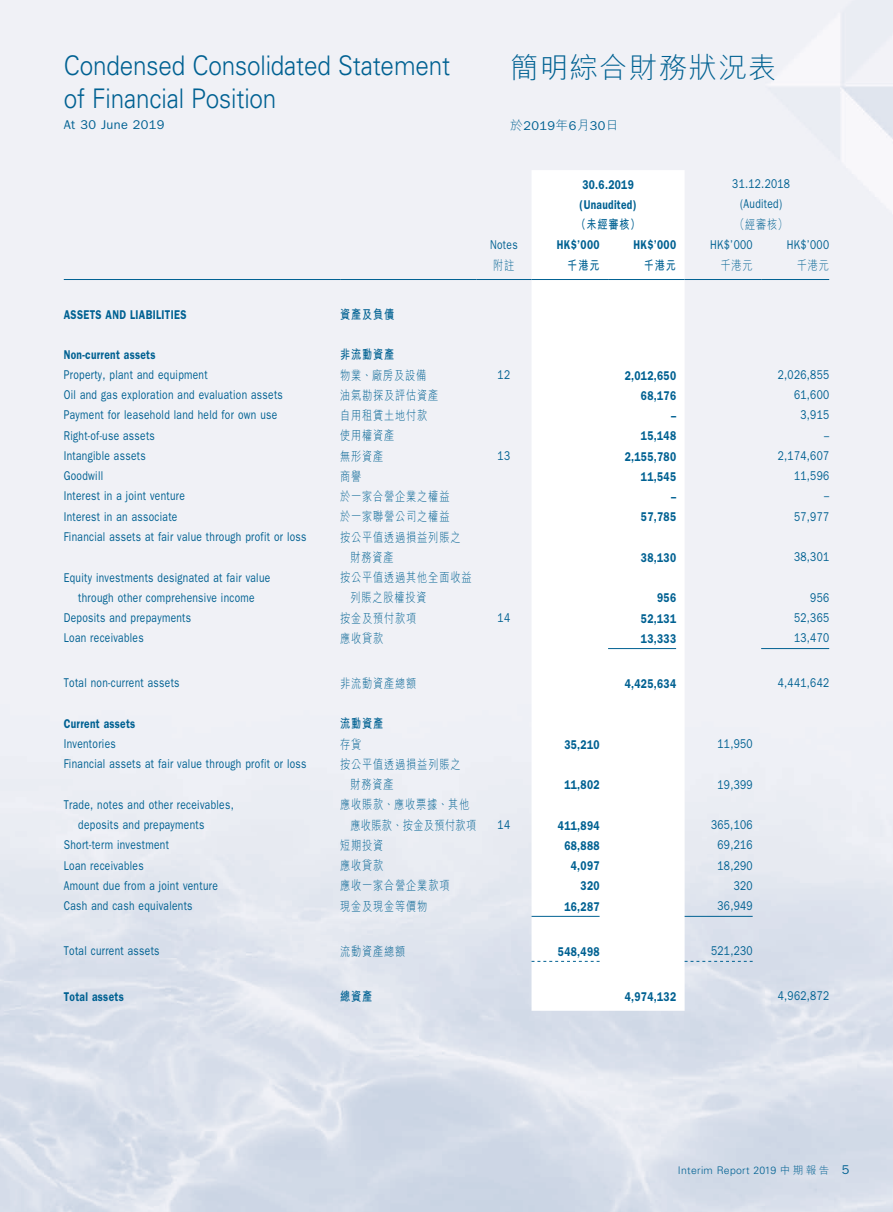
<style>
.page{position:relative;width:893px;height:1212px;background:#fff}
.page>*{position:absolute;margin:0;border:0;box-sizing:border-box;transform-origin:0 0}
.t1{font:300 28.5px "M Hei HK";letter-spacing:.045em;color:#006192}
.t2{font:300 27px/33px "Univers LT Std";letter-spacing:-.005em;color:#006192;scale:.9 1}
.t3{font:12.75px/20.2px "ITC Franklin Gothic Std";letter-spacing:.03em;color:#006192;text-align:center;scale:.8 1}
.t4{font:600 12.75px "ITC Franklin Gothic Std";letter-spacing:.03em;color:#006192;scale:.8 1}
.t5{font:300 12.75px/20.2px "M Hei HK";letter-spacing:.08em;color:#006192;scale:.8 1}
.t6{font:700 12.75px "M Hei HK";letter-spacing:.08em;color:#006192;scale:.8 1}
.t7{font:300 12.75px/20.2px "M Hei HK";letter-spacing:.03em;color:#006192;scale:.8 1}
.t8{font:12.75px "ITC Franklin Gothic Std";letter-spacing:.03em;color:#006192}
.t9{font:300 10.5px "Univers LT Std";letter-spacing:.03em;color:#006192}
.s1{font-family:"M Hei HK";font-weight:300}
.s2{font-family:"M Hei HK"}
.s3{font-family:"ITC Franklin Gothic Std";font-weight:400;font-size:12.75px}
</style>
<div class="page">
<svg style="left:531px;top:170px;width:154px;height:841px"></svg>
<hr style="left:64px;top:279px;width:276px;height:1px;background:#006192">
<hr style="left:340px;top:279px;width:136px;height:1px;background:#006192">
<hr style="left:476px;top:279px;width:55px;height:1px;background:#006192">
<hr style="left:531px;top:279px;width:77px;height:1px;background:#006192">
<hr style="left:608px;top:279px;width:77px;height:1px;background:#006192">
<hr style="left:685px;top:279px;width:76px;height:1px;background:#006192">
<hr style="left:761px;top:279px;width:68px;height:1px;background:#006192">
<hr style="left:608px;top:648px;width:68px;height:1px;background:#006192">
<hr style="left:761px;top:648px;width:68px;height:1px;background:#006192">
<hr style="left:531px;top:916px;width:69px;height:1px;background:#006192">
<hr style="left:685px;top:916px;width:68px;height:1px;background:#006192">
<svg style="left:531px;top:961px;width:69px;height:1px"></svg>
<svg style="left:685px;top:961px;width:68px;height:1px"></svg>
<h2 class="t2" style="left:64px;top:49px;width:431px">Condensed Consolidated Statement of Financial Position</h2>
<p class="t8" style="left:64px;top:117px;width:102px">At 30 June 2019</p>
<h1 class="t1" style="left:510px;top:47px;width:268px">簡明綜合財務狀況表</h1>
<p class="t8" style="left:510px;top:118px;width:110px"><span class="s1">於</span>2019<span class="s1">年</span>6<span class="s1">月</span>30<span class="s1">日</span></p>
<p class="t4" style="left:582px;top:177px;width:66px">30.6.2019</p>
<p class="t3" style="left:732px;top:174px;width:74px">31.12.2018</p>
<p class="t4" style="left:579px;top:197px;width:73px">(Unaudited)</p>
<p class="t3" style="left:740px;top:194px;width:54px">(Audited)</p>
<p class="t6" style="left:576px;top:215px;width:82px">（未經審核）</p>
<p class="t5" style="left:734px;top:214px;width:68px">（經審核）</p>
<p class="t3" style="left:490px;top:235px;width:36px">Notes</p>
<p class="t4" style="left:557px;top:238px;width:55px">HK$’000</p>
<p class="t4" style="left:633px;top:238px;width:55px">HK$’000</p>
<p class="t3" style="left:710px;top:235px;width:55px">HK$’000</p>
<p class="t3" style="left:787px;top:235px;width:55px">HK$’000</p>
<p class="t5" style="left:493px;top:254px;width:28px">附註</p>
<p class="t6" style="left:567px;top:256px;width:42px">千港元</p>
<p class="t6" style="left:644px;top:256px;width:42px">千港元</p>
<p class="t5" style="left:720px;top:254px;width:42px">千港元</p>
<p class="t5" style="left:797px;top:254px;width:42px">千港元</p>
<p class="t4" style="left:64px;top:307px;width:155px">ASSETS AND LIABILITIES</p>
<p class="t6" style="left:340px;top:305px;width:69px">資產及負債</p>
<p class="t4" style="left:64px;top:347px;width:116px">Non-current assets</p>
<p class="t6" style="left:340px;top:345px;width:69px">非流動資產</p>
<p class="t3" style="left:64px;top:365px;width:181px">Property, plant and equipment</p>
<p class="t5" style="left:340px;top:364px;width:109px">物業、廠房及設備</p>
<p class="t3" style="left:498px;top:365px;width:17px">12</p>
<p class="t4" style="left:625px;top:368px;width:66px">2,012,650</p>
<p class="t3" style="left:778px;top:365px;width:66px">2,026,855</p>
<p class="t3" style="left:64px;top:385px;width:275px">Oil and gas exploration and evaluation assets</p>
<p class="t5" style="left:340px;top:384px;width:124px">油氣勘探及評估資產</p>
<p class="t4" style="left:641px;top:388px;width:45px">68,176</p>
<p class="t3" style="left:794px;top:385px;width:45px">61,600</p>
<p class="t3" style="left:64px;top:405px;width:268px">Payment for leasehold land held for own use</p>
<p class="t5" style="left:340px;top:405px;width:111px">自用租賃土地付款</p>
<p class="t4" style="left:671px;top:408px;width:8px">–</p>
<p class="t3" style="left:800px;top:405px;width:37px">3,915</p>
<p class="t3" style="left:64px;top:425px;width:115px">Right-of-use assets</p>
<p class="t5" style="left:340px;top:425px;width:69px">使用權資產</p>
<p class="t4" style="left:641px;top:428px;width:45px">15,148</p>
<p class="t3" style="left:824px;top:425px;width:8px">–</p>
<p class="t3" style="left:64px;top:446px;width:104px">Intangible assets</p>
<p class="t5" style="left:340px;top:445px;width:56px">無形資產</p>
<p class="t3" style="left:498px;top:446px;width:17px">13</p>
<p class="t4" style="left:625px;top:449px;width:66px">2,155,780</p>
<p class="t3" style="left:778px;top:446px;width:66px">2,174,607</p>
<p class="t3" style="left:64px;top:466px;width:51px">Goodwill</p>
<p class="t5" style="left:340px;top:465px;width:28px">商譽</p>
<p class="t4" style="left:641px;top:469px;width:45px">11,545</p>
<p class="t3" style="left:794px;top:466px;width:45px">11,596</p>
<p class="t3" style="left:64px;top:486px;width:153px">Interest in a joint venture</p>
<p class="t5" style="left:340px;top:486px;width:138px">於一家合營企業之權益</p>
<p class="t4" style="left:671px;top:489px;width:8px">–</p>
<p class="t3" style="left:824px;top:486px;width:8px">–</p>
<p class="t3" style="left:64px;top:506px;width:144px">Interest in an associate</p>
<p class="t5" style="left:340px;top:506px;width:138px">於一家聯營公司之權益</p>
<p class="t4" style="left:641px;top:509px;width:45px">57,785</p>
<p class="t3" style="left:794px;top:506px;width:45px">57,977</p>
<p class="t3" style="left:64px;top:527px;width:305px">Financial assets at fair value through profit or loss</p>
<p class="t5" style="left:350px;top:526px;width:139px;text-indent:-10px">按公平值透過損益列賬之財務資產</p>
<p class="t4" style="left:641px;top:550px;width:45px">38,130</p>
<p class="t3" style="left:794px;top:547px;width:45px">38,301</p>
<p class="t3" style="left:64px;top:567px;width:260px">Equity investments designated at fair value through other comprehensive income</p>
<p class="t5" style="left:350px;top:567px;width:153px;text-indent:-10px">按公平值透過其他全面收益列賬之股權投資</p>
<p class="t4" style="left:657px;top:590px;width:25px">956</p>
<p class="t3" style="left:810px;top:587px;width:25px">956</p>
<p class="t3" style="left:64px;top:608px;width:161px">Deposits and prepayments</p>
<p class="t5" style="left:340px;top:607px;width:97px">按金及預付款項</p>
<p class="t3" style="left:498px;top:608px;width:17px">14</p>
<p class="t4" style="left:641px;top:611px;width:45px">52,131</p>
<p class="t3" style="left:794px;top:608px;width:45px">52,365</p>
<p class="t3" style="left:64px;top:628px;width:101px">Loan receivables</p>
<p class="t5" style="left:340px;top:627px;width:56px">應收貸款</p>
<p class="t4" style="left:641px;top:631px;width:45px">13,333</p>
<p class="t3" style="left:794px;top:628px;width:45px">13,470</p>
<p class="t3" style="left:64px;top:673px;width:146px">Total non-current assets</p>
<p class="t5" style="left:340px;top:672px;width:97px">非流動資產總額</p>
<p class="t4" style="left:625px;top:676px;width:66px">4,425,634</p>
<p class="t3" style="left:778px;top:673px;width:66px">4,441,642</p>
<p class="t4" style="left:64px;top:716px;width:91px">Current assets</p>
<p class="t6" style="left:340px;top:714px;width:56px">流動資產</p>
<p class="t3" style="left:64px;top:734px;width:67px">Inventories</p>
<p class="t5" style="left:340px;top:733px;width:28px">存貨</p>
<p class="t4" style="left:564px;top:737px;width:45px">35,210</p>
<p class="t3" style="left:717px;top:734px;width:45px">11,950</p>
<p class="t3" style="left:64px;top:754px;width:305px">Financial assets at fair value through profit or loss</p>
<p class="t5" style="left:350px;top:753px;width:139px;text-indent:-10px">按公平值透過損益列賬之財務資產</p>
<p class="t4" style="left:564px;top:777px;width:45px">11,802</p>
<p class="t3" style="left:717px;top:774px;width:45px">19,399</p>
<p class="t3" style="left:78px;top:794px;width:196px;text-align:left;text-indent:-14px">Trade, notes and other receivables, deposits and prepayments</p>
<p class="t7" style="left:350px;top:794px;width:159px;text-indent:-10px">應收賬款、應收票據、其他應收賬款、按金及預付款項</p>
<p class="t3" style="left:498px;top:815px;width:17px">14</p>
<p class="t4" style="left:558px;top:818px;width:54px">411,894</p>
<p class="t3" style="left:711px;top:815px;width:54px">365,106</p>
<p class="t3" style="left:64px;top:835px;width:133px">Short-term investment</p>
<p class="t5" style="left:340px;top:834px;width:56px">短期投資</p>
<p class="t4" style="left:564px;top:838px;width:45px">68,888</p>
<p class="t3" style="left:717px;top:835px;width:45px">69,216</p>
<p class="t3" style="left:64px;top:855px;width:101px">Loan receivables</p>
<p class="t5" style="left:340px;top:855px;width:56px">應收貸款</p>
<p class="t4" style="left:571px;top:858px;width:37px">4,097</p>
<p class="t3" style="left:717px;top:855px;width:45px">18,290</p>
<p class="t3" style="left:64px;top:875px;width:194px">Amount due from a joint venture</p>
<p class="t5" style="left:340px;top:875px;width:138px">應收一家合營企業款項</p>
<p class="t4" style="left:581px;top:878px;width:25px">320</p>
<p class="t3" style="left:734px;top:875px;width:25px">320</p>
<p class="t3" style="left:64px;top:896px;width:163px">Cash and cash equivalents</p>
<p class="t5" style="left:340px;top:895px;width:111px">現金及現金等價物</p>
<p class="t4" style="left:564px;top:899px;width:45px">16,287</p>
<p class="t3" style="left:717px;top:896px;width:45px">36,949</p>
<p class="t3" style="left:64px;top:941px;width:121px">Total current assets</p>
<p class="t5" style="left:340px;top:940px;width:83px">流動資產總額</p>
<p class="t4" style="left:558px;top:944px;width:54px">548,498</p>
<p class="t3" style="left:711px;top:941px;width:54px">521,230</p>
<p class="t4" style="left:64px;top:989px;width:76px">Total assets</p>
<p class="t6" style="left:340px;top:987px;width:42px">總資產</p>
<p class="t4" style="left:625px;top:989px;width:66px">4,974,132</p>
<p class="t3" style="left:778px;top:986px;width:66px">4,962,872</p>
<p class="t9" style="left:678px;top:1164px;width:173px">Interim Report 2019 <span class="s2">中期報告</span> <span class="s3">5</span></p>
</div>
